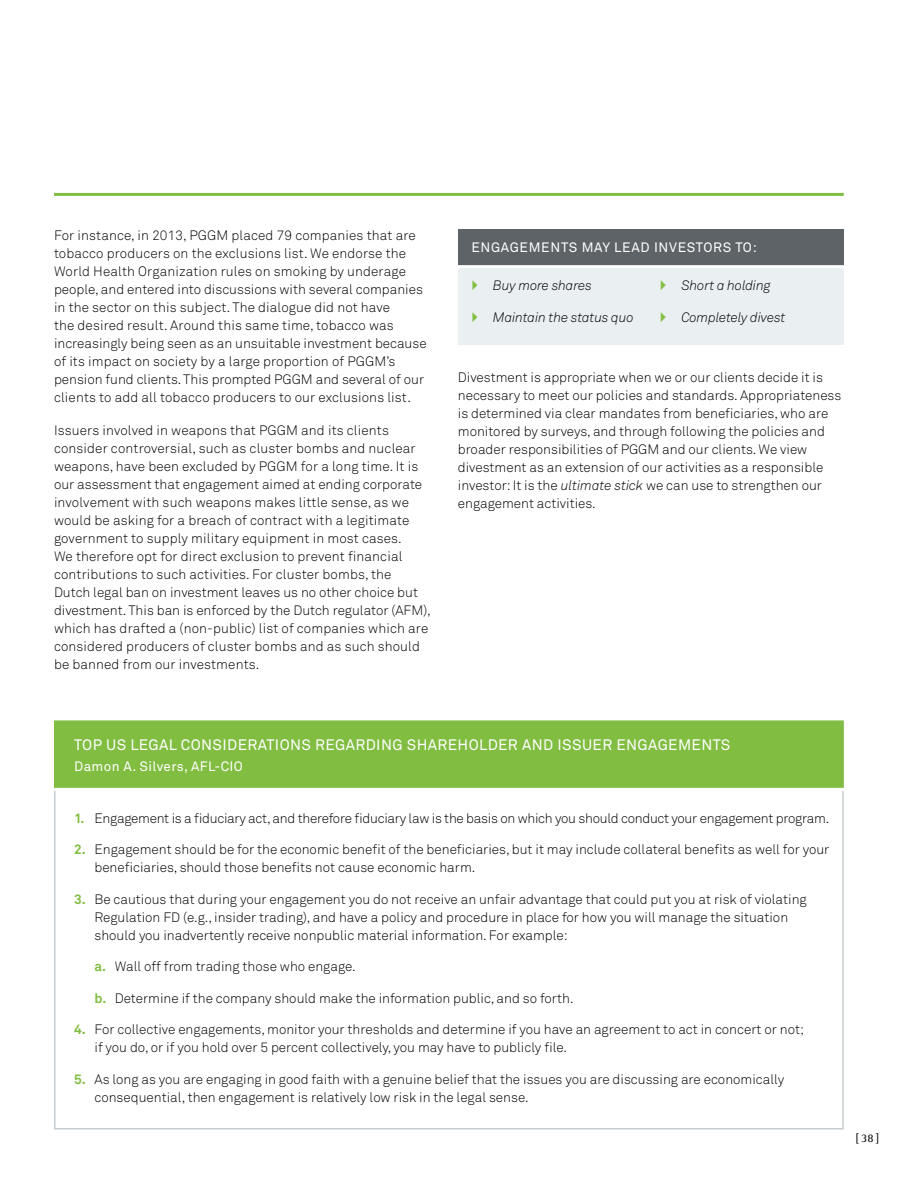
<style>
.page{position:relative;width:918px;height:1188px;background:#fff}
.page>*{position:absolute;margin:0;border:0;box-sizing:border-box;transform-origin:0 0}
.t1{font:15px "Akkurat Pro";letter-spacing:.025em;color:#fff}
.t2{font:13.5px/18px "Akkurat Light Pro";color:#000}
.t3{font:13.5px "Akkurat Light Pro";letter-spacing:-.02em;color:#000}
.t4{font:italic 13.5px "Akkurat Light Pro";letter-spacing:-.01em;color:#000}
.t5{font:13.5px "Akkurat Pro";letter-spacing:.035em;color:#fff}
.t6{font:12px "Rotis Serif Std";color:#000}
.s1{font-style:italic}
.s2{font-family:"Akkurat Pro";font-weight:700;color:#81bd41}
</style>
<div class="page">
<hr style="left:54px;top:193px;width:790px;height:3px;background:#81bd41">
<div style="left:458px;top:229px;width:386px;height:116px;background:#eaeff2"></div>
<div style="left:458px;top:229px;width:386px;height:37px;background:#5e6367"></div>
<hr style="left:457px;top:265px;width:387px;height:3px;background:#fff">
<div style="left:54px;top:720px;width:790px;height:69px;background:#81bd41;border:2px solid #81bd41"></div>
<hr style="left:47px;top:788px;width:803px;height:3px;background:#fff">
<p class="t2" style="left:54px;top:227px;width:374px">For instance, in 2013, PGGM placed 79 companies that are tobacco producers on the exclusions list. We endorse the World Health Organization rules on smoking by underage people, and entered into discussions with several companies in the sector on this subject. The dialogue did not have<br>the desired result. Around this same time, tobacco was increasingly being seen as an unsuitable investment because of its impact on society by a large proportion of PGGM’s pension fund clients. This prompted PGGM and several of our clients to add all tobacco producers to our exclusions list.</p>
<p class="t2" style="left:54px;top:422px;width:378px">Issuers involved in weapons that PGGM and its clients consider controversial, such as cluster bombs and nuclear weapons, have been excluded by PGGM for a long time. It is our assessment that engagement aimed at ending corporate involvement with such weapons makes little sense, as we would be asking for a breach of contract with a legitimate government to supply military equipment in most cases.<br>We therefore opt for direct exclusion to prevent financial contributions to such activities. For cluster bombs, the Dutch legal ban on investment leaves us no other choice but divestment. This ban is enforced by the Dutch regulator (AFM), which has drafted a (non-public) list of companies which are considered producers of cluster bombs and as such should be banned from our investments.</p>
<p class="t5" style="left:471px;top:240px;width:287px">ENGAGEMENTS MAY LEAD INVESTORS TO:</p>
<p class="t4" style="left:493px;top:277px;width:100px">Buy more shares</p>
<p class="t4" style="left:493px;top:309px;width:142px">Maintain the status quo</p>
<p class="t4" style="left:681px;top:277px;width:91px">Short a holding</p>
<p class="t4" style="left:681px;top:309px;width:106px">Completely divest</p>
<p class="t2" style="left:458px;top:369px;width:385px">Divestment is appropriate when we or our clients decide it is necessary to meet our policies and standards. Appropriateness is determined via clear mandates from beneficiaries, who are monitored by surveys, and through following the policies and broader responsibilities of PGGM and our clients. We view divestment as an extension of our activities as a responsible investor: It is the <span class="s1">ultimate stick</span> we can use to strengthen our engagement activities.</p>
<p class="t1" style="left:74px;top:736px;width:658px">TOP US LEGAL CONSIDERATIONS REGARDING SHAREHOLDER AND ISSUER ENGAGEMENTS</p>
<p class="t5" style="left:74px;top:758px;width:170px">Damon A. Silvers, AFL-CIO</p>
<p class="t3" style="left:74px;top:810px;width:757px"><span class="s2">1.</span> Engagement is a fiduciary act, and therefore fiduciary law is the basis on which you should conduct your engagement program.</p>
<p class="t2" style="left:94px;top:841px;width:736px;text-indent:-20px"><span class="s2">2.</span> Engagement should be for the economic benefit of the beneficiaries, but it may include collateral benefits as well for your beneficiaries, should those benefits not cause economic harm.</p>
<p class="t2" style="left:94px;top:890px;width:714px;text-indent:-20px"><span class="s2">3.</span> Be cautious that during your engagement you do not receive an unfair advantage that could put you at risk of violating<br>Regulation FD (e.g., insider trading), and have a policy and procedure in place for how you will manage the situation should you inadvertently receive nonpublic material information. For example:</p>
<p class="t2" style="left:94px;top:958px;width:263px"><span class="s2">a.</span> Wall off from trading those who engage.</p>
<p class="t2" style="left:94px;top:989px;width:481px"><span class="s2">b.</span> Determine if the company should make the information public, and so forth.</p>
<p class="t2" style="left:94px;top:1021px;width:711px;text-indent:-20px"><span class="s2">4.</span> For collective engagements, monitor your thresholds and determine if you have an agreement to act in concert or not; if you do, or if you hold over 5 percent collectively, you may have to publicly file.</p>
<p class="t2" style="left:94px;top:1070px;width:691px;text-indent:-20px"><span class="s2">5.</span> As long as you are engaging in good faith with a genuine belief that the issues you are discussing are economically consequential, then engagement is relatively low risk in the legal sense.</p>
<p class="t6" style="left:855px;top:1131px;width:26px">[ 38 ]</p>
</div>
